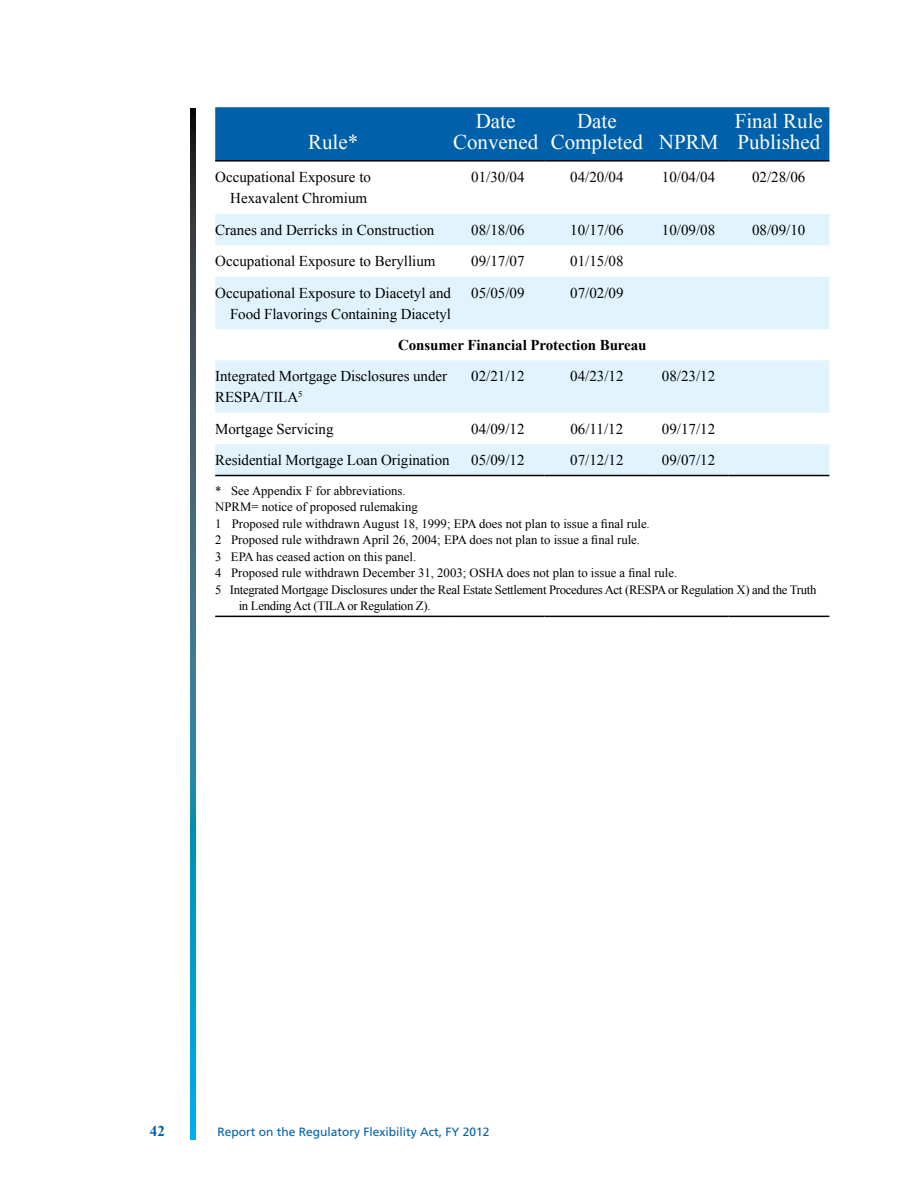
<style>
.page{position:relative;width:918px;height:1188px;background:#fff}
.page>*{position:absolute;margin:0;border:0;box-sizing:border-box;transform-origin:0 0}
.Column_Head{font:21px/21px "Times New Roman";color:#fff;text-align:center}
.Body_text_-_no_inden{font:15px/21px "Times New Roman";color:#000;text-align:right}
.Body_text_-_no_inden-2{font:700 15px "Times New Roman";letter-spacing:-.005em;color:#000}
.t1{font:700 15px "Times New Roman";color:#0060a9}
.Table_footnote_text{font:12.75px "Times New Roman";color:#000}
.Table_footnote_text-2{font:12.75px/16.5px "Times New Roman";letter-spacing:-.025em;color:#000}
.t2{font:12px "Frutiger LT Std";color:#0060a9}
</style>
<div class="page">
<svg style="left:191px;top:108px;width:5px;height:1031px;background:#26718b"></svg>
<div style="left:215px;top:107px;width:614px;height:53px;background:#0060a9"></div>
<svg style="left:215px;top:214px;width:614px;height:261px;fill:#e1f4fd"></svg>
<hr style="left:215px;top:160px;width:236px;height:2px;background:#000">
<hr style="left:451px;top:160px;width:94px;height:2px;background:#000">
<hr style="left:545px;top:160px;width:104px;height:2px;background:#000">
<hr style="left:649px;top:160px;width:79px;height:2px;background:#000">
<hr style="left:728px;top:160px;width:101px;height:2px;background:#000">
<hr style="left:215px;top:475px;width:236px;height:1px;background:#000">
<hr style="left:451px;top:475px;width:94px;height:1px;background:#000">
<hr style="left:545px;top:475px;width:104px;height:1px;background:#000">
<hr style="left:649px;top:475px;width:79px;height:1px;background:#000">
<hr style="left:728px;top:475px;width:101px;height:1px;background:#000">
<hr style="left:215px;top:616px;width:236px;height:1px;background:#000">
<hr style="left:451px;top:616px;width:94px;height:1px;background:#000">
<hr style="left:545px;top:616px;width:104px;height:1px;background:#000">
<hr style="left:649px;top:616px;width:79px;height:1px;background:#000">
<hr style="left:728px;top:616px;width:101px;height:1px;background:#000">
<p class="Column_Head" style="left:308px;top:131px;width:52px">Rule*</p>
<p class="Column_Head" style="left:453px;top:110px;width:87px">Date<br>Convened</p>
<p class="Column_Head" style="left:551px;top:110px;width:94px">Date<br>Completed</p>
<p class="Column_Head" style="left:659px;top:131px;width:61px">NPRM</p>
<p class="Column_Head" style="left:735px;top:110px;width:90px;text-align:left">Final Rule<br>Published</p>
<p class="Body_text_-_no_inden" style="left:215px;top:167px;width:157px">Occupational Exposure to<br>Hexavalent Chromium</p>
<p class="Body_text_-_no_inden" style="left:471px;top:167px;width:55px">01/30/04</p>
<p class="Body_text_-_no_inden" style="left:570px;top:167px;width:55px">04/20/04</p>
<p class="Body_text_-_no_inden" style="left:662px;top:167px;width:55px">10/04/04</p>
<p class="Body_text_-_no_inden" style="left:752px;top:167px;width:55px">02/28/06</p>
<p class="Body_text_-_no_inden" style="left:215px;top:219px;width:221px">Cranes and Derricks in Construction</p>
<p class="Body_text_-_no_inden" style="left:471px;top:219px;width:55px">08/18/06</p>
<p class="Body_text_-_no_inden" style="left:570px;top:219px;width:55px">10/17/06</p>
<p class="Body_text_-_no_inden" style="left:662px;top:219px;width:55px">10/09/08</p>
<p class="Body_text_-_no_inden" style="left:752px;top:219px;width:55px">08/09/10</p>
<p class="Body_text_-_no_inden" style="left:215px;top:251px;width:222px">Occupational Exposure to Beryllium</p>
<p class="Body_text_-_no_inden" style="left:471px;top:251px;width:55px">09/17/07</p>
<p class="Body_text_-_no_inden" style="left:570px;top:251px;width:55px">01/15/08</p>
<p class="Body_text_-_no_inden" style="left:215px;top:282px;width:237px">Occupational Exposure to Diacetyl and<br>Food Flavorings Containing Diacetyl</p>
<p class="Body_text_-_no_inden" style="left:471px;top:282px;width:55px">05/05/09</p>
<p class="Body_text_-_no_inden" style="left:570px;top:282px;width:55px">07/02/09</p>
<p class="Body_text_-_no_inden-2" style="left:398px;top:334px;width:250px">Consumer Financial Protection Bureau</p>
<p class="Body_text_-_no_inden" style="left:215px;top:365px;width:233px;text-align:left">Integrated Mortgage Disclosures under<br>RESPA/TILA<sup>5</sup></p>
<p class="Body_text_-_no_inden" style="left:471px;top:365px;width:55px">02/21/12</p>
<p class="Body_text_-_no_inden" style="left:570px;top:365px;width:55px">04/23/12</p>
<p class="Body_text_-_no_inden" style="left:662px;top:365px;width:55px">08/23/12</p>
<p class="Body_text_-_no_inden" style="left:215px;top:418px;width:120px">Mortgage Servicing</p>
<p class="Body_text_-_no_inden" style="left:471px;top:418px;width:55px">04/09/12</p>
<p class="Body_text_-_no_inden" style="left:570px;top:418px;width:54px">06/11/12</p>
<p class="Body_text_-_no_inden" style="left:662px;top:418px;width:55px">09/17/12</p>
<p class="Body_text_-_no_inden" style="left:215px;top:449px;width:236px">Residential Mortgage Loan Origination</p>
<p class="Body_text_-_no_inden" style="left:471px;top:449px;width:55px">05/09/12</p>
<p class="Body_text_-_no_inden" style="left:570px;top:449px;width:55px">07/12/12</p>
<p class="Body_text_-_no_inden" style="left:662px;top:449px;width:55px">09/07/12</p>
<p class="Table_footnote_text" style="left:215px;top:482px;width:192px">* See Appendix F for abbreviations.</p>
<p class="Table_footnote_text" style="left:215px;top:499px;width:204px">NPRM= notice of proposed rulemaking</p>
<p class="Table_footnote_text" style="left:215px;top:515px;width:436px">1 Proposed rule withdrawn August 18, 1999; EPA does not plan to issue a final rule.</p>
<p class="Table_footnote_text" style="left:215px;top:532px;width:426px">2 Proposed rule withdrawn April 26, 2004; EPA does not plan to issue a final rule.</p>
<p class="Table_footnote_text" style="left:215px;top:548px;width:203px">3 EPA has ceased action on this panel.</p>
<p class="Table_footnote_text" style="left:215px;top:565px;width:464px">4 Proposed rule withdrawn December 31, 2003; OSHA does not plan to issue a final rule.</p>
<p class="Table_footnote_text-2" style="left:239px;top:581px;width:579px;text-indent:-23px">5 Integrated Mortgage Disclosures under the Real Estate Settlement Procedures Act (RESPA or Regulation X) and the Truth in Lending Act (TILA or Regulation Z).</p>
<p class="t1" style="left:150px;top:1121px;width:16px">42</p>
<p class="t2" style="left:217px;top:1125px;width:274px">Report on the Regulatory Flexibility Act, FY 2012</p>
</div>
